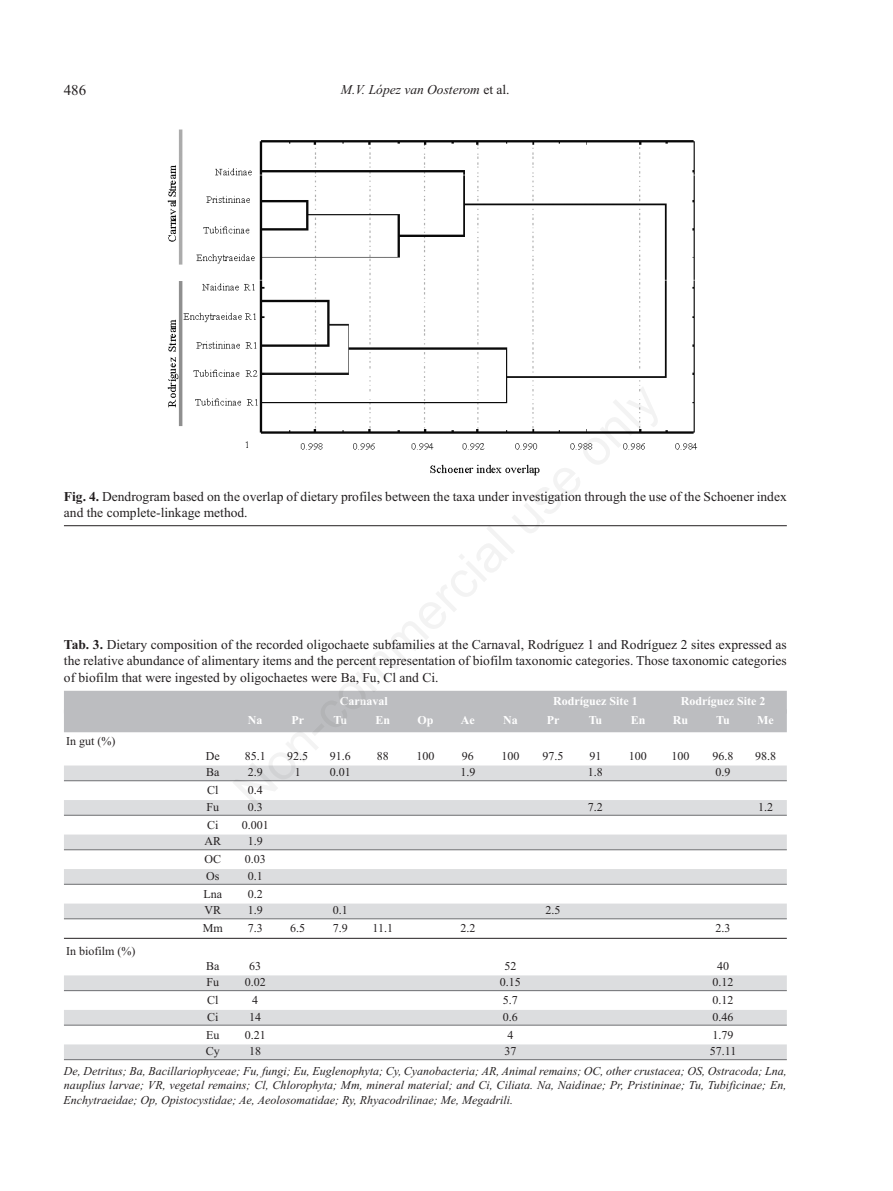
<style>
.page{position:relative;width:893px;height:1191px;background:#fff}
.page>*{position:absolute;margin:0;border:0;box-sizing:border-box;transform-origin:0 0}
.t1{font:15px "Times New Roman";color:#231f20}
.t2{font:13.5px/16.2px "Times New Roman";color:#231f20;text-align:justify}
.t3{font:italic 13.5px "Times New Roman";color:#231f20}
.t4{font:italic 12px/14.4px "Times New Roman";color:#231f20;text-align:justify}
.t5{font:12px "Times New Roman";color:#231f20}
.t6{font:700 12px "Times New Roman";color:#fff}
.s1{font-style:normal}
.s2{font-weight:700}
</style>
<div class="page">
<div style="left:64px;top:691px;width:723px;height:22px;background:#bcbdc0"></div>
<div style="left:64px;top:709px;width:723px;height:23px;background:#bcbdc0"></div>
<div style="left:64px;top:765px;width:723px;height:15px;background:#dcdddf"></div>
<hr style="left:64px;top:780px;width:723px;height:1px;background:#6c6d70">
<div style="left:64px;top:800px;width:723px;height:15px;background:#dcdddf"></div>
<hr style="left:64px;top:815px;width:723px;height:1px;background:#6c6d70">
<div style="left:64px;top:834px;width:723px;height:15px;background:#dcdddf"></div>
<hr style="left:64px;top:849px;width:723px;height:1px;background:#6c6d70">
<div style="left:64px;top:869px;width:723px;height:15px;background:#dcdddf"></div>
<hr style="left:64px;top:884px;width:723px;height:1px;background:#6c6d70">
<div style="left:64px;top:903px;width:723px;height:15px;background:#dcdddf"></div>
<hr style="left:64px;top:918px;width:723px;height:1px;background:#6c6d70">
<hr style="left:64px;top:938px;width:723px;height:1px;background:#231f20">
<div style="left:64px;top:975px;width:723px;height:15px;background:#dcdddf"></div>
<hr style="left:64px;top:990px;width:723px;height:1px;background:#6c6d70">
<div style="left:64px;top:1010px;width:723px;height:15px;background:#dcdddf"></div>
<hr style="left:64px;top:1025px;width:723px;height:1px;background:#6c6d70">
<div style="left:64px;top:1044px;width:723px;height:15px;background:#dcdddf"></div>
<hr style="left:64px;top:1059px;width:723px;height:1px;background:#6c6d70">
<img style="left:167px;top:129px;width:531px;height:346px">
<hr style="left:64px;top:525px;width:723px;height:1px;background:#231f20">
<p class="t1" style="left:64px;top:81px;width:24px">486</p>
<p class="t3" style="left:341px;top:82px;width:170px">M.V. López van Oosterom <span class="s1">et al.</span></p>
<p class="t2" style="left:64px;top:488px;width:724px"><span class="s2">Fig. 4.</span> Dendrogram based on the overlap of dietary profiles between the taxa under investigation through the use of the Schoener index and the complete-linkage method.</p>
<p class="t2" style="left:64px;top:636px;width:724px"><span class="s2">Tab. 3.</span> Dietary composition of the recorded oligochaete subfamilies at the Carnaval, Rodríguez 1 and Rodríguez 2 sites expressed as the relative abundance of alimentary items and the percent representation of biofilm taxonomic categories. Those taxonomic categories of biofilm that were ingested by oligochaetes were Ba, Fu, Cl and Ci.</p>
<p class="t6" style="left:340px;top:694px;width:49px">Carnaval</p>
<p class="t6" style="left:553px;top:694px;width:86px">Rodríguez Site 1</p>
<p class="t6" style="left:681px;top:694px;width:86px">Rodríguez Site 2</p>
<p class="t6" style="left:248px;top:712px;width:16px">Na</p>
<p class="t6" style="left:292px;top:712px;width:14px">Pr</p>
<p class="t6" style="left:334px;top:712px;width:15px">Tu</p>
<p class="t6" style="left:375px;top:712px;width:16px">En</p>
<p class="t6" style="left:417px;top:712px;width:18px">Op</p>
<p class="t6" style="left:461px;top:712px;width:15px">Ae</p>
<p class="t6" style="left:503px;top:712px;width:16px">Na</p>
<p class="t6" style="left:547px;top:712px;width:14px">Pr</p>
<p class="t6" style="left:589px;top:712px;width:15px">Tu</p>
<p class="t6" style="left:631px;top:712px;width:16px">En</p>
<p class="t6" style="left:673px;top:712px;width:17px">Ru</p>
<p class="t6" style="left:716px;top:712px;width:15px">Tu</p>
<p class="t6" style="left:757px;top:712px;width:18px">Me</p>
<p class="t5" style="left:66px;top:734px;width:51px">In gut (%)</p>
<p class="t5" style="left:206px;top:748px;width:15px">De</p>
<p class="t5" style="left:245px;top:748px;width:22px">85.1</p>
<p class="t5" style="left:287px;top:748px;width:22px">92.5</p>
<p class="t5" style="left:330px;top:748px;width:22px">91.6</p>
<p class="t5" style="left:377px;top:748px;width:13px">88</p>
<p class="t5" style="left:416px;top:748px;width:19px">100</p>
<p class="t5" style="left:462px;top:748px;width:13px">96</p>
<p class="t5" style="left:501px;top:748px;width:19px">100</p>
<p class="t5" style="left:542px;top:748px;width:22px">97.5</p>
<p class="t5" style="left:589px;top:748px;width:13px">91</p>
<p class="t5" style="left:629px;top:748px;width:19px">100</p>
<p class="t5" style="left:671px;top:748px;width:19px">100</p>
<p class="t5" style="left:712px;top:748px;width:22px">96.8</p>
<p class="t5" style="left:755px;top:748px;width:22px">98.8</p>
<p class="t5" style="left:206px;top:765px;width:15px">Ba</p>
<p class="t5" style="left:248px;top:765px;width:16px">2.9</p>
<p class="t5" style="left:295px;top:765px;width:7px">1</p>
<p class="t5" style="left:330px;top:765px;width:22px">0.01</p>
<p class="t5" style="left:460px;top:765px;width:16px">1.9</p>
<p class="t5" style="left:588px;top:765px;width:16px">1.8</p>
<p class="t5" style="left:715px;top:765px;width:16px">0.9</p>
<p class="t5" style="left:207px;top:783px;width:13px">Cl</p>
<p class="t5" style="left:248px;top:783px;width:16px">0.4</p>
<p class="t5" style="left:206px;top:799px;width:14px">Fu</p>
<p class="t5" style="left:248px;top:799px;width:16px">0.3</p>
<p class="t5" style="left:588px;top:799px;width:16px">7.2</p>
<p class="t5" style="left:758px;top:799px;width:16px">1.2</p>
<p class="t5" style="left:207px;top:817px;width:13px">Ci</p>
<p class="t5" style="left:242px;top:817px;width:28px">0.001</p>
<p class="t5" style="left:204px;top:834px;width:18px">AR</p>
<p class="t5" style="left:248px;top:834px;width:16px">1.9</p>
<p class="t5" style="left:204px;top:852px;width:18px">OC</p>
<p class="t5" style="left:245px;top:852px;width:22px">0.03</p>
<p class="t5" style="left:206px;top:868px;width:15px">Os</p>
<p class="t5" style="left:248px;top:868px;width:16px">0.1</p>
<p class="t5" style="left:203px;top:886px;width:20px">Lna</p>
<p class="t5" style="left:248px;top:886px;width:16px">0.2</p>
<p class="t5" style="left:204px;top:903px;width:18px">VR</p>
<p class="t5" style="left:248px;top:903px;width:16px">1.9</p>
<p class="t5" style="left:333px;top:903px;width:16px">0.1</p>
<p class="t5" style="left:545px;top:903px;width:16px">2.5</p>
<p class="t5" style="left:203px;top:921px;width:22px">Mm</p>
<p class="t5" style="left:248px;top:921px;width:16px">7.3</p>
<p class="t5" style="left:290px;top:921px;width:16px">6.5</p>
<p class="t5" style="left:333px;top:921px;width:16px">7.9</p>
<p class="t5" style="left:373px;top:921px;width:22px">11.1</p>
<p class="t5" style="left:460px;top:921px;width:16px">2.2</p>
<p class="t5" style="left:715px;top:921px;width:16px">2.3</p>
<p class="t5" style="left:66px;top:944px;width:71px">In biofilm (%)</p>
<p class="t5" style="left:206px;top:958px;width:15px">Ba</p>
<p class="t5" style="left:249px;top:958px;width:13px">63</p>
<p class="t5" style="left:504px;top:958px;width:13px">52</p>
<p class="t5" style="left:717px;top:958px;width:13px">40</p>
<p class="t5" style="left:206px;top:975px;width:14px">Fu</p>
<p class="t5" style="left:245px;top:975px;width:22px">0.02</p>
<p class="t5" style="left:500px;top:975px;width:22px">0.15</p>
<p class="t5" style="left:712px;top:975px;width:22px">0.12</p>
<p class="t5" style="left:207px;top:993px;width:13px">Cl</p>
<p class="t5" style="left:252px;top:993px;width:7px">4</p>
<p class="t5" style="left:503px;top:993px;width:16px">5.7</p>
<p class="t5" style="left:712px;top:993px;width:22px">0.12</p>
<p class="t5" style="left:207px;top:1009px;width:13px">Ci</p>
<p class="t5" style="left:249px;top:1009px;width:13px">14</p>
<p class="t5" style="left:503px;top:1009px;width:16px">0.6</p>
<p class="t5" style="left:712px;top:1009px;width:22px">0.46</p>
<p class="t5" style="left:206px;top:1027px;width:15px">Eu</p>
<p class="t5" style="left:245px;top:1027px;width:22px">0.21</p>
<p class="t5" style="left:507px;top:1027px;width:7px">4</p>
<p class="t5" style="left:713px;top:1027px;width:22px">1.79</p>
<p class="t5" style="left:206px;top:1044px;width:16px">Cy</p>
<p class="t5" style="left:249px;top:1044px;width:13px">18</p>
<p class="t5" style="left:504px;top:1044px;width:13px">37</p>
<p class="t5" style="left:710px;top:1044px;width:28px">57.11</p>
<p class="t4" style="left:64px;top:1063px;width:725px">De, Detritus; Ba, Bacillariophyceae; Fu, fungi; Eu, Euglenophyta; Cy, Cyanobacteria; AR, Animal remains; OC, other crustacea; OS, Ostracoda; Lna, nauplius larvae; VR, vegetal remains; Cl, Chlorophyta; Mm, mineral material; and Ci, Ciliata. Na, Naidinae; Pr, Pristininae; Tu, Tubificinae; En, Enchytraeidae; Op, Opistocystidae; Ae, Aeolosomatidae; Ry, Rhyacodrilinae; Me, Megadrili.</p>
</div>
